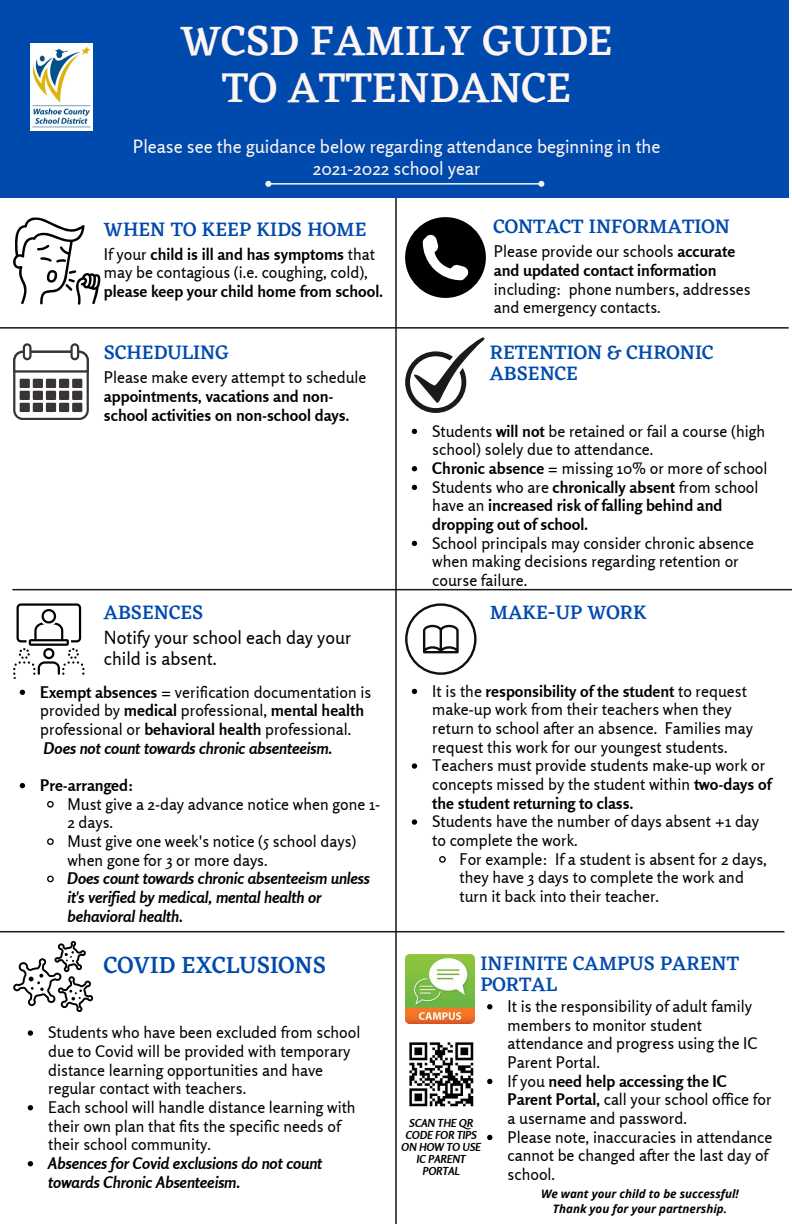
<style>
.page{position:relative;width:792px;height:1224px;background:#fff}
.page>*{position:absolute;margin:0;border:0;box-sizing:border-box;transform-origin:0 0}
.t1{font:500 42.8px/46.6px "Eczar";color:#fef5f3;text-align:center}
.t2{font:500 24px "Eczar";color:#004aad}
.t3{font:500 20px/21px "Eczar";color:#004aad}
.t4{font:18.2px/21.8px "Rosario";color:#fef5f3;text-align:center}
.t5{font:18px/20.8px "Rosario";color:#000}
.t6{font:16px/18.6px "Rosario";color:#000}
.t7{font:700 16px/18.6px "Rosario";color:#000}
.t8{font:italic 700 16px/18.6px "Rosario";color:#000}
.t9{font:italic 700 11.6px "Open Sans";color:#000}
.t10{font:italic 700 11px/12px "Rosario";color:#000;text-align:center}
.s1{font-weight:400}
.s2{font-weight:700}
.s3{font-weight:700;font-style:italic}
</style>
<div class="page">
<div style="left:0;top:0;width:789px;height:198px;background:#004aad"></div>
<hr style="left:0;top:327px;width:789px;height:2px;background:#1a1817">
<hr style="left:12px;top:589px;width:780px;height:1px;background:#1a1817">
<hr style="left:271px;top:183px;width:267px;height:2px;background:#f5f5ef">
<svg style="left:265px;top:180px;width:8px;height:7px"></svg>
<svg style="left:537px;top:180px;width:8px;height:7px"></svg>
<svg style="left:13px;top:217px;width:87px;height:88px"></svg>
<img style="left:31px;top:43px;width:61px;height:87px">
<svg style="left:405px;top:217px;width:81px;height:81px"></svg>
<svg style="left:13px;top:343px;width:76px;height:77px"></svg>
<svg style="left:13px;top:603px;width:71px;height:72px"></svg>
<svg style="left:405px;top:337px;width:80px;height:76px"></svg>
<hr style="left:0;top:931px;width:784px;height:1px;background:#1a1817">
<svg style="left:405px;top:603px;width:72px;height:72px"></svg>
<svg style="left:13px;top:941px;width:80px;height:70px"></svg>
<svg style="left:412px;top:429px;width:5px;height:5px"></svg>
<svg style="left:412px;top:466px;width:5px;height:5px"></svg>
<svg style="left:412px;top:485px;width:5px;height:5px"></svg>
<svg style="left:412px;top:541px;width:5px;height:5px"></svg>
<svg style="left:412px;top:689px;width:5px;height:5px"></svg>
<svg style="left:412px;top:763px;width:5px;height:6px"></svg>
<svg style="left:412px;top:819px;width:5px;height:6px"></svg>
<svg style="left:439px;top:856px;width:7px;height:7px"></svg>
<svg style="left:28px;top:1030px;width:5px;height:6px"></svg>
<svg style="left:28px;top:1105px;width:5px;height:5px"></svg>
<svg style="left:28px;top:1161px;width:5px;height:5px"></svg>
<hr style="left:395px;top:198px;width:2px;height:1026px;background:#1a1817">
<svg style="left:20px;top:690px;width:5px;height:5px"></svg>
<svg style="left:20px;top:783px;width:5px;height:5px"></svg>
<svg style="left:47px;top:801px;width:7px;height:7px"></svg>
<svg style="left:47px;top:838px;width:7px;height:7px"></svg>
<svg style="left:47px;top:875px;width:7px;height:8px"></svg>
<img style="left:405px;top:954px;width:69px;height:69px">
<img style="left:409px;top:1042px;width:65px;height:65px">
<svg style="left:487px;top:1004px;width:5px;height:5px"></svg>
<svg style="left:487px;top:1079px;width:5px;height:5px"></svg>
<svg style="left:487px;top:1135px;width:5px;height:5px"></svg>
<p class="t6" style="left:13px;top:664px;width:5px">.</p>
<p class="t1" style="left:181px;top:17px;width:434px">WCSD FAMILY GUIDE<br>TO ATTENDANCE</p>
<p class="t4" style="left:133px;top:136px;width:529px">Please see the guidance below regarding attendance beginning in the<br>2021-2022 school year</p>
<p class="t3" style="left:104px;top:218px;width:264px">WHEN TO KEEP KIDS HOME</p>
<p class="t7" style="left:104px;top:244px;width:281px"><span class="s1">If your</span> child is ill and has symptoms <span class="s1">that may be contagious (i.e. coughing, cold), </span>please keep your child home from school.</p>
<p class="t3" style="left:104px;top:342px;width:127px">SCHEDULING</p>
<p class="t7" style="left:104px;top:368px;width:264px"><span class="s1">Please make every attempt to schedule </span>appointments, vacations and non&shy;school activities on non-school days.</p>
<p class="t3" style="left:104px;top:602px;width:101px">ABSENCES</p>
<p class="t5" style="left:104px;top:627px;width:249px">Notify your school each day your child is absent.</p>
<p class="t6" style="left:40px;top:682px;width:333px"><span class="s2">Exempt absences</span> = verification documentation is provided by <span class="s2">medical</span> professional, <span class="s2">mental health </span>professional or <span class="s2">behavioral health</span> professional.<br><span class="s3">Does not count towards chronic absenteeism.</span></p>
<p class="t7" style="left:40px;top:776px;width:95px">Pre-arranged:</p>
<p class="t6" style="left:67px;top:794px;width:314px">Must give a 2-day advance notice when gone 1-<br>2 days.</p>
<p class="t6" style="left:67px;top:832px;width:290px">Must give one week's notice (5 school days) when gone for 3 or more days.</p>
<p class="t8" style="left:67px;top:869px;width:304px">Does count towards chronic absenteeism unless it's verified by medical, mental health or behavioral health.</p>
<p class="t2" style="left:104px;top:951px;width:224px">COVID EXCLUSIONS</p>
<p class="t6" style="left:48px;top:1023px;width:314px">Students who have been excluded from school due to Covid will be provided with temporary distance learning opportunities and have regular contact with teachers.</p>
<p class="t6" style="left:48px;top:1098px;width:309px">Each school will handle distance learning with their own plan that fits the specific needs of their school community.</p>
<p class="t8" style="left:48px;top:1154px;width:276px">Absences for Covid exclusions do not count towards Chronic Absenteeism.</p>
<p class="t3" style="left:493px;top:216px;width:238px">CONTACT INFORMATION</p>
<p class="t6" style="left:494px;top:242px;width:243px">Please provide our schools <span class="s2">accurate</span></p>
<p class="t7" style="left:494px;top:261px;width:224px">and updated contact information</p>
<p class="t6" style="left:494px;top:279px;width:258px">including: phone numbers, addresses</p>
<p class="t6" style="left:494px;top:298px;width:169px">and emergency contacts.</p>
<p class="t3" style="left:490px;top:342px;width:225px">RETENTION &amp; CHRONIC<br>ABSENCE</p>
<p class="t6" style="left:432px;top:421px;width:335px">Students <span class="s2">will not</span> be retained or fail a course (high school) solely due to attendance.</p>
<p class="t6" style="left:432px;top:459px;width:337px"><span class="s2">Chronic absence</span> = missing 10% or more of school</p>
<p class="t7" style="left:432px;top:477px;width:328px"><span class="s1">Students who are</span> chronically absent <span class="s1">from school have an</span> increased risk of falling behind and dropping out of school.</p>
<p class="t6" style="left:432px;top:533px;width:323px">School principals may consider chronic absence when making decisions regarding retention or course failure.</p>
<p class="t3" style="left:490px;top:602px;width:159px">MAKE-UP WORK</p>
<p class="t6" style="left:432px;top:682px;width:322px">It is the <span class="s2">responsibility of the student</span> to request make-up work from their teachers when they return to school after an absence. Families may request this work for our youngest students.</p>
<p class="t6" style="left:432px;top:756px;width:340px">Teachers must provide students make-up work or concepts missed by the student within <span class="s2">two-days of the student returning to class.</span></p>
<p class="t6" style="left:432px;top:812px;width:328px">Students have the number of days absent +1 day to complete the work.</p>
<p class="t6" style="left:460px;top:850px;width:309px">For example: If a student is absent for 2 days, they have 3 days to complete the work and turn it back into their teacher.</p>
<p class="t3" style="left:480px;top:953px;width:260px">INFINITE CAMPUS PARENT<br>PORTAL</p>
<p class="t6" style="left:508px;top:997px;width:251px">It is the responsibility of adult family members to monitor student attendance and progress using the IC<br>Parent Portal.</p>
<p class="t6" style="left:508px;top:1072px;width:266px">If you <span class="s2">need help accessing the IC<br>Parent Portal,</span> call your school office for a username and password.</p>
<p class="t6" style="left:508px;top:1128px;width:266px">Please note, inaccuracies in attendance cannot be changed after the last day of school.</p>
<p class="t10" style="left:402px;top:1117px;width:81px">SCAN THE QR<br>CODE FOR TIPS<br>ON HOW TO USE<br>IC PARENT<br>PORTAL</p>
<p class="t9" style="left:541px;top:1185px;width:199px">We want your child to be successful!</p>
<p class="t9" style="left:553px;top:1201px;width:176px">Thank you for your partnership.</p>
</div>
